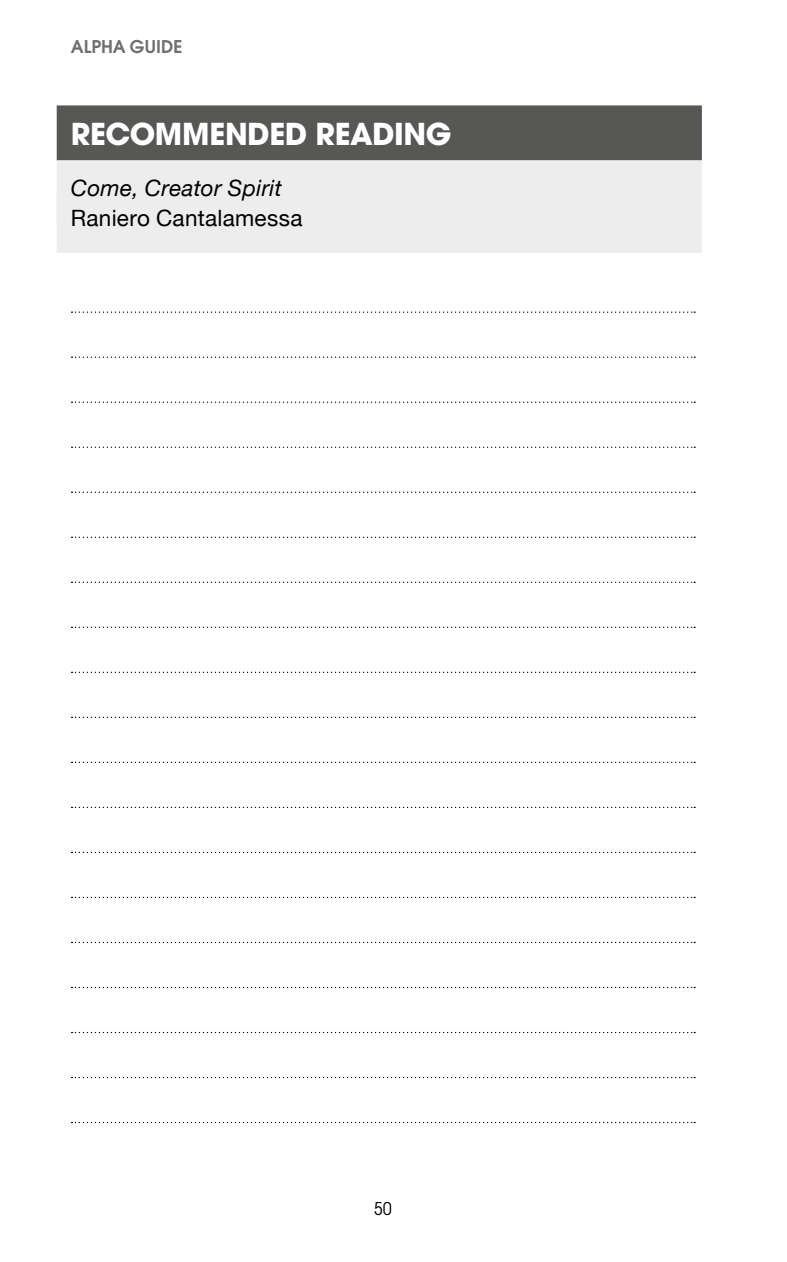
<style>
.page{position:relative;width:787px;height:1262px;background:#fff}
.page>*{position:absolute;margin:0;border:0;box-sizing:border-box;transform-origin:0 0}
.t1{font:700 30px "ITC Avant Garde Std";letter-spacing:-.015em;color:#fff}
.t2{font:22.5px "Helvetica Neue";letter-spacing:.015em;color:#000}
.t3{font:italic 22.5px "Helvetica Neue";letter-spacing:.01em;color:#000}
.t4{font:600 17.5px "ITC Avant Garde Std";color:#706f6f}
.t5{font:condensed 17.5px "ITC Avant Garde Std";color:#000}
</style>
<div class="page">
<hr style="left:786px;top:0;width:1px;height:1261px;background:#e42313">
<div style="left:57px;top:105px;width:645px;height:55px;background:#575756"></div>
<div style="left:57px;top:160px;width:645px;height:63px;background:#ededed"></div>
<div style="left:57px;top:190px;width:645px;height:63px;background:#ededed"></div>
<svg style="left:71px;top:311px;width:624px;height:2px"></svg>
<svg style="left:71px;top:356px;width:624px;height:2px"></svg>
<svg style="left:71px;top:401px;width:624px;height:2px"></svg>
<svg style="left:71px;top:446px;width:624px;height:2px"></svg>
<svg style="left:71px;top:491px;width:624px;height:2px"></svg>
<svg style="left:71px;top:536px;width:624px;height:2px"></svg>
<svg style="left:71px;top:581px;width:624px;height:2px"></svg>
<svg style="left:71px;top:626px;width:624px;height:2px"></svg>
<svg style="left:71px;top:671px;width:624px;height:2px"></svg>
<svg style="left:71px;top:716px;width:624px;height:2px"></svg>
<svg style="left:71px;top:761px;width:624px;height:2px"></svg>
<svg style="left:71px;top:806px;width:624px;height:2px"></svg>
<svg style="left:71px;top:851px;width:624px;height:2px"></svg>
<svg style="left:71px;top:896px;width:624px;height:2px"></svg>
<svg style="left:71px;top:941px;width:624px;height:2px"></svg>
<svg style="left:71px;top:986px;width:624px;height:2px"></svg>
<svg style="left:71px;top:1031px;width:624px;height:2px"></svg>
<svg style="left:71px;top:1076px;width:624px;height:2px"></svg>
<svg style="left:71px;top:1121px;width:624px;height:2px"></svg>
<p class="t4" style="left:71px;top:35px;width:113px">ALPHA GUIDE</p>
<h1 class="t1" style="left:71px;top:113px;width:382px">RECOMMENDED READING</h1>
<p class="t3" style="left:71px;top:172px;width:212px">Come, Creator Spirit</p>
<p class="t2" style="left:71px;top:202px;width:233px">Raniero Cantalamessa</p>
<p class="t5" style="left:374px;top:1198px;width:20px">50</p>
</div>
